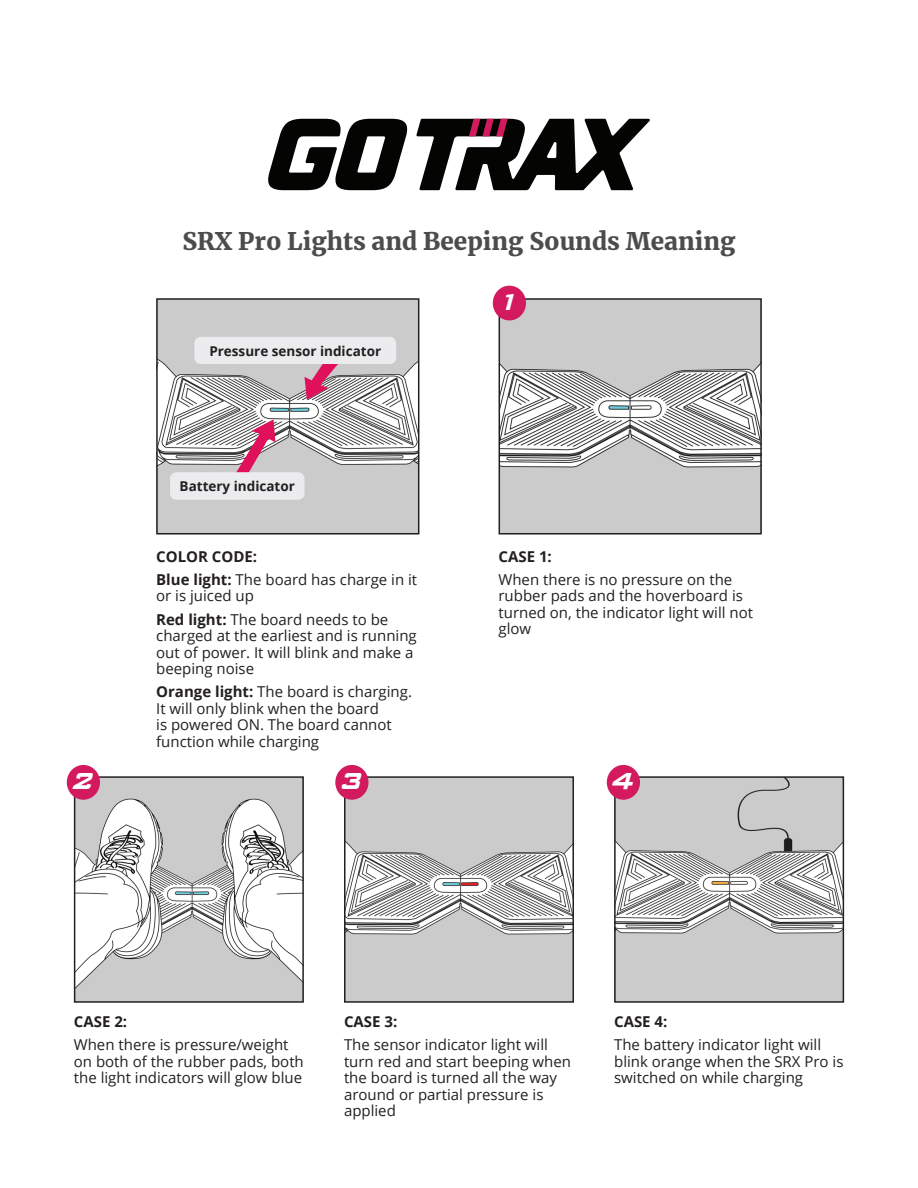
<style>
.page{position:relative;width:918px;height:1188px;background:#fff}
.page>*{position:absolute;margin:0;border:0;box-sizing:border-box;transform-origin:0 0}
.t1{font:900 24px "Merriweather";color:#4c4c4c}
.t2{font:italic 700 expanded 24px "Banque Gothique RR";color:#fff}
.t3{font:15px/16.5px "Open Sans";color:#231f20}
.t4{font:700 15px "Open Sans";color:#231f20}
.t5{font:700 13.5px "Open Sans";color:#231f20}
.s1{font-weight:700}
</style>
<div class="page">
<svg style="left:268px;top:119px;width:140px;height:71px"></svg>
<svg style="left:416px;top:119px;width:234px;height:71px"></svg>
<img style="left:77px;top:779px;width:224px;height:221px">
<div style="left:74px;top:776px;width:230px;height:227px;border:2px solid #231f20"></div>
<img style="left:347px;top:779px;width:224px;height:221px">
<div style="left:344px;top:776px;width:230px;height:227px;border:2px solid #231f20"></div>
<img style="left:617px;top:779px;width:224px;height:221px">
<div style="left:614px;top:776px;width:230px;height:227px;border:2px solid #231f20"></div>
<img style="left:159px;top:301px;width:257px;height:231px">
<div style="left:156px;top:298px;width:263px;height:237px;border:2px solid #231f20"></div>
<img style="left:502px;top:301px;width:257px;height:231px">
<div style="left:499px;top:298px;width:263px;height:237px;border:2px solid #231f20"></div>
<div style="left:493px;top:286px;width:33px;height:34px;background:#d41a5f;border-radius:50%"></div>
<div style="left:67px;top:765px;width:33px;height:35px;background:#d41a5f;border-radius:50%"></div>
<div style="left:335px;top:765px;width:34px;height:35px;background:#d41a5f;border-radius:50%"></div>
<div style="left:607px;top:765px;width:33px;height:35px;background:#d41a5f;border-radius:50%"></div>
<svg style="left:232px;top:419px;width:43px;height:53px"></svg>
<svg style="left:304px;top:364px;width:36px;height:36px"></svg>
<div style="left:170px;top:472px;width:134px;height:28px;background:#ececee;border-radius:6px"></div>
<div style="left:194px;top:337px;width:202px;height:27px;background:#ececee;border-radius:6px"></div>
<h1 class="t1" style="left:182px;top:225px;width:555px">SRX Pro Lights and Beeping Sounds Meaning</h1>
<p class="t5" style="left:209px;top:341px;width:173px">Pressure sensor indicator</p>
<p class="t5" style="left:180px;top:477px;width:117px">Battery indicator</p>
<p class="t3" style="left:156px;top:544px;width:263px;line-height:23.2px"><span class="s1">COLOR CODE:<br>Blue light:</span> The board has charge in it</p>
<p class="t3" style="left:156px;top:584px;width:234px;line-height:23.2px">or is juiced up<br><span class="s1">Red light:</span> The board needs to be</p>
<p class="t3" style="left:156px;top:627px;width:262px">charged at the earliest and is running out of power. It will blink and make a beeping noise</p>
<p class="t3" style="left:156px;top:683px;width:257px"><span class="s1">Orange light:</span> The board is charging.<br>It will only blink when the board<br>is powered ON. The board cannot function while charging</p>
<h1 class="t2" style="left:503px;top:287px;width:19px">1</h1>
<p class="t4" style="left:499px;top:546px;width:55px">CASE 1:</p>
<p class="t3" style="left:499px;top:571px;width:256px">When there is no pressure on the rubber pads and the hoverboard is turned on, the indicator light will not glow</p>
<h1 class="t2" style="left:71px;top:766px;width:31px">2</h1>
<h1 class="t2" style="left:340px;top:766px;width:30px">3</h1>
<h1 class="t2" style="left:610px;top:766px;width:32px">4</h1>
<p class="t4" style="left:74px;top:1011px;width:55px">CASE 2:</p>
<p class="t3" style="left:74px;top:1036px;width:231px">When there is pressure/weight on both of the rubber pads, both the light indicators will glow blue</p>
<p class="t4" style="left:344px;top:1011px;width:55px">CASE 3:</p>
<p class="t3" style="left:344px;top:1036px;width:228px">The sensor indicator light will turn red and start beeping when the board is turned all the way around or partial pressure is applied</p>
<p class="t4" style="left:614px;top:1011px;width:55px">CASE 4:</p>
<p class="t3" style="left:614px;top:1036px;width:231px">The battery indicator light will blink orange when the SRX Pro is switched on while charging</p>
</div>
